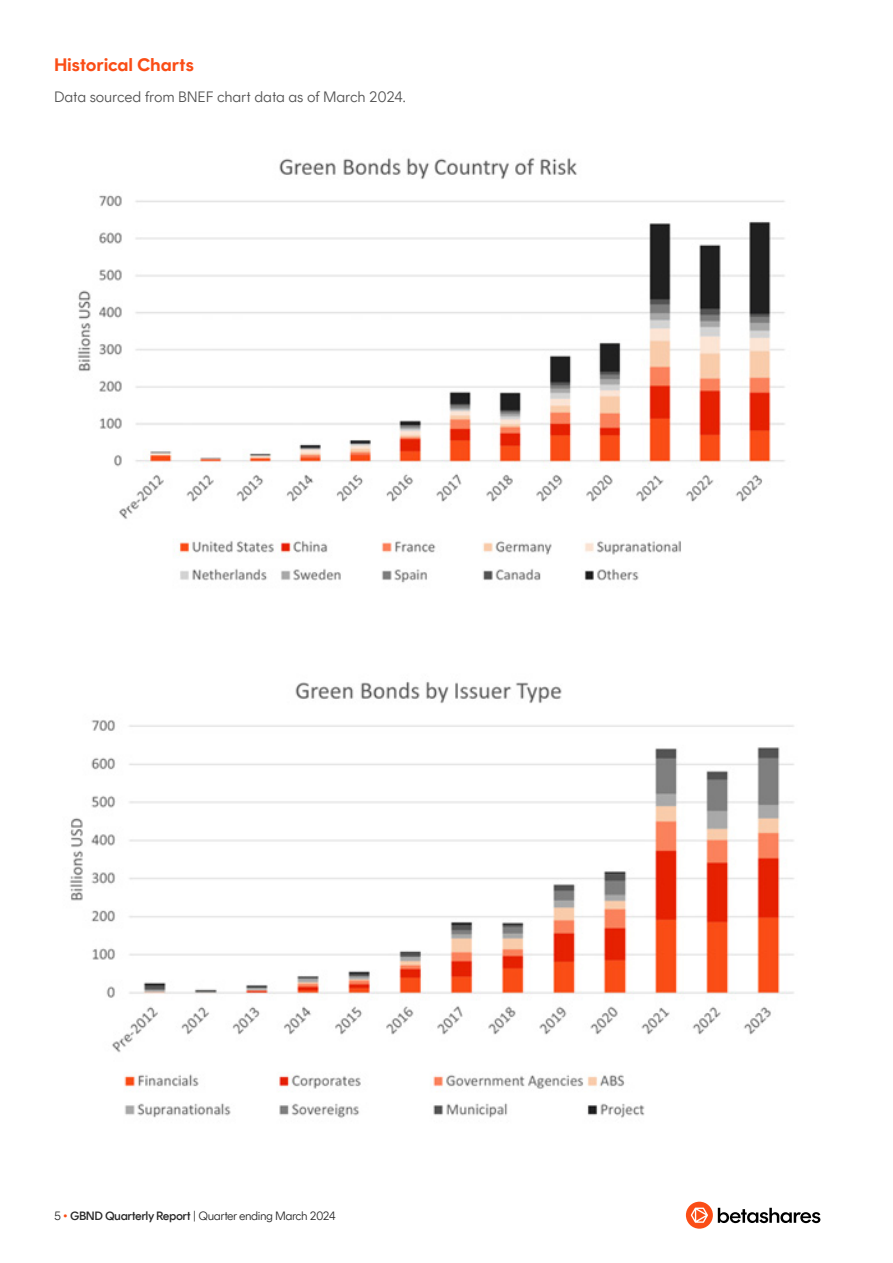
<style>
.page{position:relative;width:893px;height:1263px;background:#fff}
.page>*{position:absolute;margin:0;border:0;box-sizing:border-box;transform-origin:0 0}
.t1{font:700 18px "Rund Text";letter-spacing:-.01em;color:#fa4d16}
.t2{font:300 15px "Rund Text";letter-spacing:-.01em;color:#545454}
.t3{font:300 12px "Rund Text";letter-spacing:-.04em;color:#292929}
.s1{color:#fa4d16}
.s2{font-weight:500}
</style>
<div class="page">
<img style="left:77px;top:157px;width:708px;height:426px">
<img style="left:69px;top:681px;width:725px;height:437px">
<div style="left:686px;top:1202px;width:27px;height:27px;background:#fa4d16;border-radius:50%"></div>
<svg style="left:691px;top:1207px;width:17px;height:16px"></svg>
<svg style="left:718px;top:1208px;width:102px;height:15px"></svg>
<h1 class="t1" style="left:54px;top:54px;width:141px">Historical Charts</h1>
<p class="t2" style="left:54px;top:88px;width:353px">Data sourced from BNEF chart data as of March 2024.</p>
<p class="t3" style="left:54px;top:1209px;width:283px">5 <span class="s1">•</span> <span class="s2">GBND Quarterly Report</span> | Quarter ending March 2024</p>
</div>
